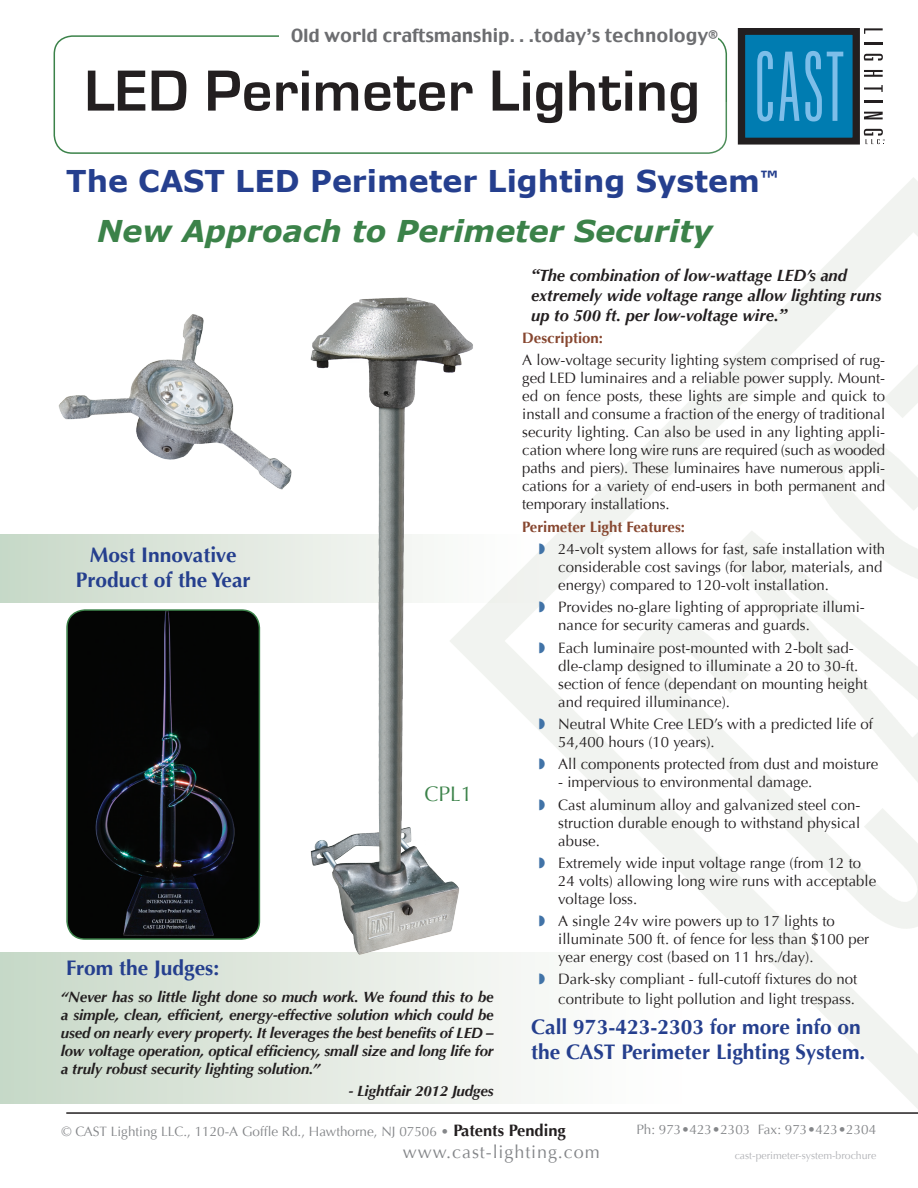
<style>
.page{position:relative;width:918px;height:1188px;background:#fff}
.page>*{position:absolute;margin:0;border:0;box-sizing:border-box;transform-origin:0 0}
.t1{font:700 60px "Eurostile";letter-spacing:.01em;color:#231f20}
.t2{font:700 30px/49.5px "Verdana";color:#253f8e}
.t3{font:700 21px/25.2px "Optima";color:#253f8e}
.t4{font:21px "Optima";color:#3b8249}
.t5{font:18px "Charcoal";color:#6c6d70}
.t6{font:18px "Optima";letter-spacing:.05em;color:#848689}
.t7{font:italic 700 16.5px/19.8px "Optima";color:#231f20}
.t8{font:15px/18px "Optima";color:#231f20}
.t9{font:italic 700 15px/18px "Optima";letter-spacing:-.01em;color:#231f20;text-align:justify}
.t10{font:700 15px "Optima";color:#874730}
.t11{font:13.5px "Optima";color:#848689}
.t12{font:10.5px "Optima";color:#b2b3b7}
.s1{font-style:italic;color:#3b8249}
.s2{font-family:"Century Schoolbook"}
.s3{font-weight:700;color:#874730}
.s4{color:#4173a7}
.s5{font-weight:700;font-size:16.5px;color:#231f20}
</style>
<div class="page">
<svg style="left:0;top:535px;width:295px;height:68px;background:#d7e2d6"></svg>
<svg style="left:0;top:952px;width:440px;height:152px;background:#d9e4d8"></svg>
<img style="left:58px;top:314px;width:234px;height:176px">
<div style="left:54px;top:35px;width:673px;height:119px;border:2px solid #3b8249;border-radius:18px"></div>
<hr style="left:66px;top:1112px;width:852px;height:2px;background:#231f20">
<div style="left:279px;top:28px;width:439px;height:20px;background:#fff"></div>
<img style="left:69px;top:610px;width:190px;height:329px">
<div style="left:66px;top:609px;width:194px;height:331px;border:2px solid #3b8249;border-radius:18px"></div>
<div style="left:742px;top:31px;width:114px;height:110px;background:#007cb1"></div>
<div style="left:738px;top:28px;width:122px;height:117px;border:7px solid #231f20"></div>
<svg style="left:757px;top:51px;width:16px;height:70px"></svg>
<svg style="left:779px;top:52px;width:20px;height:69px"></svg>
<svg style="left:805px;top:51px;width:38px;height:70px"></svg>
<svg style="left:864px;top:28px;width:19px;height:6px"></svg>
<svg style="left:864px;top:42px;width:19px;height:2px"></svg>
<svg style="left:864px;top:54px;width:19px;height:7px"></svg>
<svg style="left:864px;top:70px;width:19px;height:7px"></svg>
<svg style="left:864px;top:85px;width:19px;height:7px"></svg>
<svg style="left:864px;top:100px;width:19px;height:2px"></svg>
<svg style="left:864px;top:112px;width:19px;height:7px"></svg>
<svg style="left:864px;top:129px;width:21px;height:16px"></svg>
<img style="left:295px;top:297px;width:218px;height:676px">
<p class="t5" style="left:291px;top:23px;width:429px">Old world craftsmanship. . .today’s technology<sup>®</sup></p>
<h1 class="t1" style="left:84px;top:58px;width:617px">LED Perimeter Lighting</h1>
<h2 class="t2" style="left:97px;top:156px;width:683px;text-indent:-31px">The CAST LED Perimeter Lighting System<sup>™<br></sup><span class="s1">New Approach to Perimeter Security</span></h2>
<h3 class="t3" style="left:76px;top:543px;width:177px;text-align:center">Most Innovative<br>Product of the Year</h3>
<h3 class="t3" style="left:66px;top:955px;width:154px">From the Judges:</h3>
<h3 class="t4" style="left:425px;top:782px;width:49px">CPL1</h3>
<p class="t9" style="left:61px;top:988px;width:434px">“Never has so little light done so much work. We found this to be a simple, clean, efficient, energy-effective solution which could be used on nearly every property. It leverages the best benefits of LED – low voltage operation, optical efficiency, small size and long life for a truly robust security lighting solution.”</p>
<p class="t9" style="left:348px;top:1082px;width:147px">- Lightfair 2012 Judges</p>
<p class="t7" style="left:531px;top:266px;width:352px"><span class="s2">“</span>The combination of low-wattage LED’s and extremely wide voltage range allow lighting runs up to 500 ft. per low-voltage wire.<span class="s2">”</span></p>
<p class="t10" style="left:522px;top:329px;width:82px">Description:</p>
<p class="t8" style="left:522px;top:351px;width:364px;text-align:justify">A low-voltage security lighting system comprised of rug&shy;ged LED luminaires and a reliable power supply. Mount&shy;ed on fence posts, these lights are simple and quick to install and consume a fraction of the energy of traditional security lighting. Can also be used in any lighting appli&shy;cation where long wire runs are required (such as wooded paths and piers). These luminaires have numerous appli&shy;cations for a variety of end-users in both permanent and temporary installations.</p>
<p class="t8" style="left:539px;top:516px;width:348px;line-height:22.4px;text-indent:-16px"><span class="s3">Perimeter Light Features:<br></span><span class="s4">◗</span> 24-volt system allows for fast, safe installation with</p>
<p class="t8" style="left:558px;top:558px;width:326px">considerable cost savings (for labor, materials, and energy) compared to 120-volt installation.</p>
<p class="t8" style="left:558px;top:598px;width:308px;text-indent:-20px"><span class="s4">◗</span> Provides no-glare lighting of appropriate illumi&shy;nance for security cameras and guards.</p>
<p class="t8" style="left:558px;top:639px;width:311px;text-indent:-20px"><span class="s4">◗</span> Each luminaire post-mounted with 2-bolt sad&shy;dle-clamp designed to illuminate a 20 to 30-ft. section of fence (dependant on mounting height and required illuminance).</p>
<p class="t8" style="left:558px;top:715px;width:316px;text-indent:-20px"><span class="s4">◗</span> Neutral White Cree LED’s with a predicted life of<br>54,400 hours (10 years).</p>
<p class="t8" style="left:539px;top:755px;width:341px"><span class="s4">◗</span> All components protected from dust and moisture</p>
<p class="t8" style="left:539px;top:771px;width:323px;line-height:22.4px;text-indent:20px">- impervious to environmental damage.<br><span class="s4">◗</span> Cast aluminum alloy and galvanized steel con-</p>
<p class="t8" style="left:558px;top:814px;width:303px">struction durable enough to withstand physical abuse.</p>
<p class="t8" style="left:558px;top:854px;width:320px;text-indent:-20px"><span class="s4">◗</span> Extremely wide input voltage range (from 12 to<br>24 volts) allowing long wire runs with acceptable voltage loss.</p>
<p class="t8" style="left:558px;top:912px;width:312px;text-indent:-20px"><span class="s4">◗</span> A single 24v wire powers up to 17 lights to illuminate 500 ft. of fence for less than $100 per year energy cost (based on 11 hrs./day).</p>
<p class="t8" style="left:539px;top:970px;width:320px;line-height:19.8px;text-align:right"><span class="s4">◗</span> Dark-sky compliant - full-cutoff fixtures do not contribute to light pollution and light trespass.</p>
<h3 class="t3" style="left:531px;top:1014px;width:336px">Call 973-423-2303 for more info on the CAST Perimeter Lighting System.</h3>
<p class="t11" style="left:61px;top:1124px;width:506px">© CAST Lighting LLC., 1120-A Goffle Rd., Hawthorne, NJ 07506 • <span class="s5">Patents Pending</span></p>
<p class="t6" style="left:403px;top:1142px;width:198px">www.cast-lighting.com</p>
<p class="t11" style="left:636px;top:1121px;width:241px">Ph: 973•423•2303 Fax: 973•423•2304</p>
<p class="t12" style="left:735px;top:1149px;width:143px">cast-perimeter-system-brochure</p>
</div>
